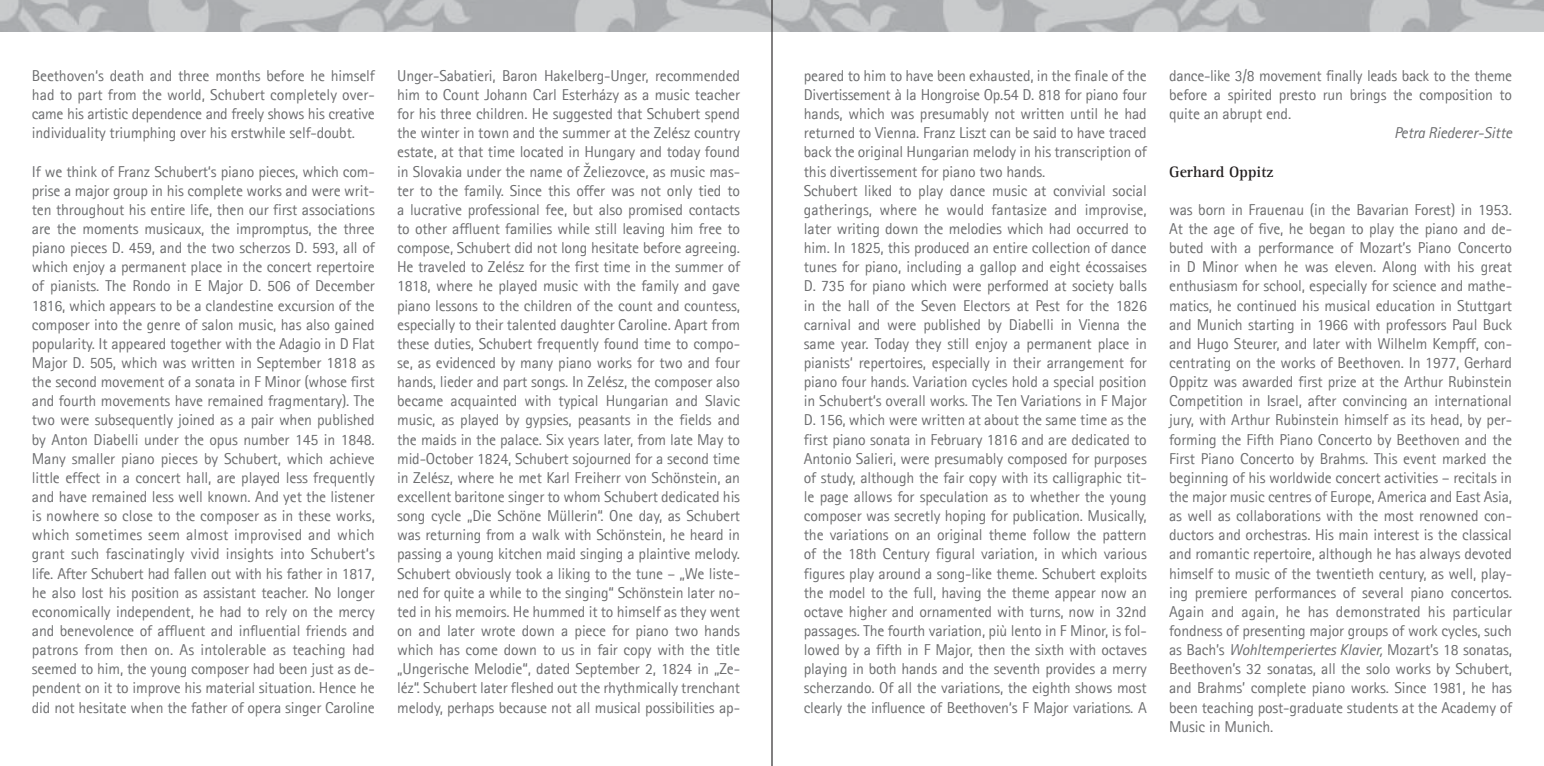
<style>
.page{position:relative;width:1544px;height:766px;background:#fff}
.page>*{position:absolute;margin:0;border:0;box-sizing:border-box;transform-origin:0 0}
.t1{font:15.75px/19.1px "Agfa Rotis Sans Serif";letter-spacing:-.01em;color:#6d6e70;text-align:justify}
.t2{font:italic 15.75px "Agfa Rotis Sans Serif";letter-spacing:-.01em;color:#6d6e70}
.t3{font:700 15.75px "Agfa Rotis Serif";color:#231f20}
.s1{font-style:italic}
</style>
<div class="page">
<img style="left:0;top:0;width:1543px;height:32px">
<hr style="left:771px;top:0;width:1px;height:765px;background:#231f20">
<p class="t1" style="left:32px;top:66px;width:344px">Beethoven‘s death and three months before he himself had to part from the world, Schubert completely over&shy;came his artistic dependence and freely shows his creative individuality triumphing over his erstwhile self-doubt.</p>
<p class="t1" style="left:32px;top:161px;width:344px">If we think of Franz Schubert‘s piano pieces, which com&shy;prise a major group in his complete works and were writ&shy;ten throughout his entire life, then our first associations are the moments musicaux, the impromptus, the three piano pieces D. 459, and the two scherzos D. 593, all of which enjoy a permanent place in the concert repertoire of pianists. The Rondo in E Major D. 506 of December 1816, which appears to be a clandestine excursion of the composer into the genre of salon music, has also gained popularity. It appeared together with the Adagio in D Flat Major D. 505, which was written in September 1818 as the second movement of a sonata in F Minor (whose first and fourth movements have remained fragmentary). The two were subsequently joined as a pair when published by Anton Diabelli under the opus number 145 in 1848.<br>Many smaller piano pieces by Schubert, which achieve little effect in a concert hall, are played less frequently and have remained less well known. And yet the listener is nowhere so close to the composer as in these works, which sometimes seem almost improvised and which grant such fascinatingly vivid insights into Schubert‘s life. After Schubert had fallen out with his father in 1817, he also lost his position as assistant teacher. No longer economically independent, he had to rely on the mercy and benevolence of affluent and influential friends and patrons from then on. As intolerable as teaching had seemed to him, the young composer had been just as de&shy;pendent on it to improve his material situation. Hence he did not hesitate when the father of opera singer Caroline</p>
<p class="t1" style="left:397px;top:66px;width:344px">Unger-Sabatieri, Baron Hakelberg-Unger, recommended him to Count Johann Carl Esterházy as a music teacher for his three children. He suggested that Schubert spend the winter in town and the summer at the Zelész country estate, at that time located in Hungary and today found in Slovakia under the name of Želiezovce, as music mas&shy;ter to the family. Since this offer was not only tied to a lucrative professional fee, but also promised contacts to other affluent families while still leaving him free to compose, Schubert did not long hesitate before agreeing.<br>He traveled to Zelész for the first time in the summer of 1818, where he played music with the family and gave piano lessons to the children of the count and countess, especially to their talented daughter Caroline. Apart from these duties, Schubert frequently found time to compo&shy;se, as evidenced by many piano works for two and four hands, lieder and part songs. In Zelész, the composer also became acquainted with typical Hungarian and Slavic music, as played by gypsies, peasants in the fields and the maids in the palace. Six years later, from late May to mid-October 1824, Schubert sojourned for a second time in Zelész, where he met Karl Freiherr von Schönstein, an excellent baritone singer to whom Schubert dedicated his song cycle „Die Schöne Müllerin“. One day, as Schubert was returning from a walk with Schönstein, he heard in passing a young kitchen maid singing a plaintive melody.<br>Schubert obviously took a liking to the tune – „We liste&shy;ned for quite a while to the singing“ Schönstein later no&shy;ted in his memoirs. He hummed it to himself as they went on and later wrote down a piece for piano two hands which has come down to us in fair copy with the title „Ungerische Melodie“, dated September 2, 1824 in „Ze&shy;léz“. Schubert later fleshed out the rhythmically trenchant melody, perhaps because not all musical possibilities ap-</p>
<p class="t1" style="left:804px;top:66px;width:344px;text-align:left">peared to him to have been exhausted, in the finale of the Divertissement à la Hongroise Op.54 D. 818 for piano four hands, which was presumably not written until he had returned to Vienna. Franz Liszt can be said to have traced back the original Hungarian melody in his transcription of this divertissement for piano two hands.<br>Schubert liked to play dance music at convivial social gatherings, where he would fantasize and improvise, later writing down the melodies which had occurred to him. In 1825, this produced an entire collection of dance tunes for piano, including a gallop and eight écossaises D. 735 for piano which were performed at society balls in the hall of the Seven Electors at Pest for the 1826 carnival and were published by Diabelli in Vienna the same year. Today they still enjoy a permanent place in pianists‘ repertoires, especially in their arrangement for piano four hands. Variation cycles hold a special position in Schubert‘s overall works. The Ten Variations in F Major D. 156, which were written at about the same time as the first piano sonata in February 1816 and are dedicated to Antonio Salieri, were presumably composed for purposes of study, although the fair copy with its calligraphic tit&shy;le page allows for speculation as to whether the young composer was secretly hoping for publication. Musically, the variations on an original theme follow the pattern of the 18th Century figural variation, in which various figures play around a song-like theme. Schubert exploits the model to the full, having the theme appear now an octave higher and ornamented with turns, now in 32nd passages. The fourth variation, più lento in F Minor, is fol&shy;lowed by a fifth in F Major, then the sixth with octaves playing in both hands and the seventh provides a merry scherzando. Of all the variations, the eighth shows most clearly the influence of Beethoven‘s F Major variations. A</p>
<p class="t1" style="left:1169px;top:66px;width:344px">dance-like 3/8 movement finally leads back to the theme before a spirited presto run brings the composition to quite an abrupt end.</p>
<p class="t2" style="left:1394px;top:124px;width:119px">Petra Riederer-Sitte</p>
<p class="t3" style="left:1169px;top:162px;width:106px">Gerhard Oppitz</p>
<p class="t1" style="left:1169px;top:200px;width:344px">was born in Frauenau (in the Bavarian Forest) in 1953.<br>At the age of five, he began to play the piano and de&shy;buted with a performance of Mozart’s Piano Concerto in D Minor when he was eleven. Along with his great enthusiasm for school, especially for science and mathe&shy;matics, he continued his musical education in Stuttgart and Munich starting in 1966 with professors Paul Buck and Hugo Steurer, and later with Wilhelm Kempff, con&shy;centrating on the works of Beethoven. In 1977, Gerhard Oppitz was awarded first prize at the Arthur Rubinstein Competition in Israel, after convincing an international jury, with Arthur Rubinstein himself as its head, by per&shy;forming the Fifth Piano Concerto by Beethoven and the First Piano Concerto by Brahms. This event marked the beginning of his worldwide concert activities – recitals in the major music centres of Europe, America and East Asia, as well as collaborations with the most renowned con&shy;ductors and orchestras. His main interest is the classical and romantic repertoire, although he has always devoted himself to music of the twentieth century, as well, play&shy;ing premiere performances of several piano concertos.<br>Again and again, he has demonstrated his particular fondness of presenting major groups of work cycles, such as Bach’s <span class="s1">Wohltemperiertes Klavier,</span> Mozart’s 18 sonatas, Beethoven’s 32 sonatas, all the solo works by Schubert, and Brahms’ complete piano works. Since 1981, he has been teaching post-graduate students at the Academy of Music in Munich.</p>
</div>
